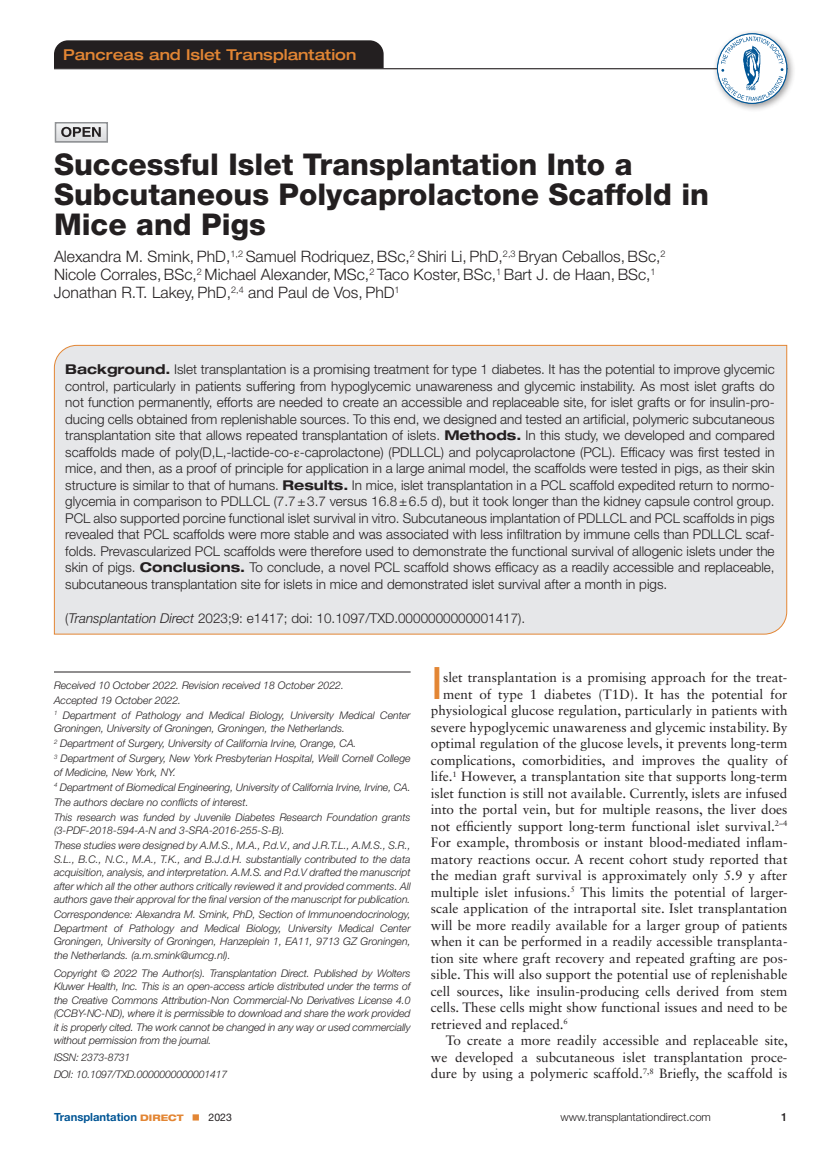
<style>
.page{position:relative;width:837px;height:1161px;background:#fff}
.page>*{position:absolute;margin:0;border:0;box-sizing:border-box;transform-origin:0 0}
.t1{font:expanded 44.7px "Helvetica Neue LT Std";color:#e38634}
.t2{font:800 30px/30px "Helvetica Neue LT Std";color:#231f20}
.t3{font:300 15.75px/18px "Helvetica Neue LT Std";color:#231f20}
.t4{font:500 expanded 15px "Helvetica Neue LT Std";color:#e38634}
.t5{font:300 13.5px/16.5px "Helvetica Neue LT Std";color:#231f20;text-align:justify}
.t6{font:13.5px "Sabon LT Std";color:#231f20}
.t7{font:300 11.25px "Helvetica Neue LT Std";color:#231f20}
.t8{font:700 11.25px "Helvetica Neue LT Std";color:#005595}
.t9{font:500 11.25px "Helvetica Neue LT Std";color:#231f20}
.t10{font:italic 300 10.5px/13.5px "Helvetica Neue LT Std";color:#231f20}
.t11{font:italic 300 10.5px/18px "Helvetica Neue LT Std";letter-spacing:-.02em;color:#231f20}
.t12{font:10.5px "Helvetica Neue LT Std";color:#231f20}
.s1{font-weight:700;font-stretch:expanded}
.s2{font-family:"Gandhari Unicode";font-weight:400}
.s3{font-style:italic}
.s4{font-weight:800;font-stretch:expanded;font-size:9px;color:#e38634}
</style>
<div class="page">
<div style="left:193px;top:1114px;width:6px;height:7px;background:#e38634"></div>
<hr style="left:54px;top:68px;width:734px;height:1px;background:#231f20">
<img style="left:58px;top:125px;width:47px;height:15px">
<div style="left:55px;top:122px;width:53px;height:21px;border:2px solid #909295"></div>
<svg style="left:61px;top:127px;width:40px;height:10px"></svg>
<hr style="left:54px;top:672px;width:357px;height:1px;background:#231f20">
<div style="left:54px;top:40px;width:330px;height:28px;background:#231f20"></div>
<div style="left:54px;top:345px;width:734px;height:290px;background:#e6e7e9"></div>
<div style="left:713px;top:29px;width:83px;height:84px;background:#231f20;opacity:.45"></div>
<svg style="left:717px;top:34px;width:70px;height:69px"></svg>
<svg style="left:721px;top:37px;width:62px;height:64px"></svg>
<div style="left:717px;top:33px;width:70px;height:71px;border:1px solid #005595;border-radius:50%"></div>
<p class="t4" style="left:63px;top:45px;width:295px">Pancreas and Islet Transplantation</p>
<h2 class="t2" style="left:54px;top:150px;width:657px">Successful Islet Transplantation Into a<br>Subcutaneous Polycaprolactone Scaffold in<br>Mice and Pigs</h2>
<p class="t3" style="left:54px;top:247px;width:613px">Alexandra M. Smink, PhD,<sup>1,2</sup> Samuel Rodriquez, BSc,<sup>2</sup> Shiri Li, PhD,<sup>2,3</sup> Bryan Ceballos, BSc,<sup>2<br></sup>Nicole Corrales, BSc,<sup>2</sup> Michael Alexander, MSc,<sup>2</sup> Taco Koster, BSc,<sup>1</sup> Bart J. de Haan, BSc,<sup>1<br></sup>Jonathan R.T. Lakey, PhD,<sup>2,4</sup> and Paul de Vos, PhD<sup>1</sup></p>
<p class="t5" style="left:65px;top:361px;width:711px"><span class="s1">Background.</span> Islet transplantation is a promising treatment for type 1 diabetes. It has the potential to improve glycemic control, particularly in patients suffering from hypoglycemic unawareness and glycemic instability. As most islet grafts do not function permanently, efforts are needed to create an accessible and replaceable site, for islet grafts or for insulin-pro&shy;ducing cells obtained from replenishable sources. To this end, we designed and tested an artificial, polymeric subcutaneous transplantation site that allows repeated transplantation of islets. <span class="s1">Methods.</span> In this study, we developed and compared scaffolds made of poly(D,L,-lactide-co-<span class="s2">ε</span>-caprolactone) (PDLLCL) and polycaprolactone (PCL). Efficacy was first tested in mice‚ and then, as a proof of principle for application in a large animal model, the scaffolds were tested in pigs, as their skin structure is similar to that of humans. <span class="s1">Results.</span> In mice, islet transplantation in a PCL scaffold expedited return to normo&shy;glycemia in comparison to PDLLCL (7.7±3.7 versus 16.8±6.5 d), but it took longer than the kidney capsule control group.<br>PCL also supported porcine functional islet survival in vitro. Subcutaneous implantation of PDLLCL and PCL scaffolds in pigs revealed that PCL scaffolds were more stable and was associated with less infiltration by immune cells than PDLLCL scaf&shy;folds. Prevascularized PCL scaffolds were therefore used to demonstrate the functional survival of allogenic islets under the skin of pigs. <span class="s1">Conclusions.</span> To conclude, a novel PCL scaffold shows efficacy as a readily accessible and replaceable, subcutaneous transplantation site for islets in mice and demonstrated islet survival after a month in pigs.</p>
<p class="t5" style="left:65px;top:610px;width:462px">(<span class="s3">Transplantation Direct</span> 2023;9: e1417; doi: 10.1097/TXD.0000000000001417).</p>
<p class="t10" style="left:54px;top:677px;width:358px;line-height:15px">Received 10 October 2022. Revision received 18 October 2022.<br>Accepted 19 October 2022.<br><sup>1</sup> Department of Pathology and Medical Biology, University Medical Center</p>
<p class="t10" style="left:54px;top:721px;width:358px;line-height:15px">Groningen, University of Groningen, Groningen, the Netherlands.<br><sup>2</sup> Department of Surgery, University of California Irvine, Orange, CA.<br><sup>3</sup> Department of Surgery, New York Presbyterian Hospital, Weill Cornell College</p>
<p class="t10" style="left:54px;top:764px;width:358px;line-height:15px">of Medicine, New York, NY.<br><sup>4</sup> Department of Biomedical Engineering, University of California Irvine, Irvine, CA.<br>The authors declare no conflicts of interest.<br>This research was funded by Juvenile Diabetes Research Foundation grants</p>
<p class="t10" style="left:54px;top:823px;width:358px;line-height:15px">(3-PDF-2018-594-A-N and 3-SRA-2016-255-S-B).<br>These studies were designed by A.M.S., M.A., P.d.V., and J.R.T.L., A.M.S., S.R.,</p>
<p class="t10" style="left:54px;top:852px;width:358px;text-align:justify">S.L., B.C., N.C., M.A., T.K., and B.J.d.H. substantially contributed to the data acquisition, analysis, and interpretation. A.M.S. and P.d.V drafted the manuscript after which all the other authors critically reviewed it and provided comments. All authors gave their approval for the final version of the manuscript for publication.</p>
<p class="t10" style="left:54px;top:907px;width:358px;text-align:justify">Correspondence: Alexandra M. Smink, PhD, Section of Immunoendocrinology, Department of Pathology and Medical Biology, University Medical Center Groningen, University of Groningen, Hanzeplein 1, EA11, 9713 GZ Groningen, the Netherlands. (a.m.smink@umcg.nl).</p>
<p class="t10" style="left:54px;top:966px;width:358px;text-align:justify">Copyright © 2022 The Author(s). Transplantation Direct. Published by Wolters Kluwer Health, Inc. This is an open-access article distributed under the terms of the Creative Commons Attribution-Non Commercial-No Derivatives License 4.0 (CCBY-NC-ND), where it is permissible to download and share the work provided it is properly cited. The work cannot be changed in any way or used commercially without permission from the journal.</p>
<p class="t11" style="left:54px;top:1048px;width:175px">ISSN: 2373-8731<br>DOI: 10.1097/TXD.0000000000001417</p>
<h1 class="t1" style="left:431px;top:656px;width:14px">I</h1>
<p class="t6" style="left:443px;top:670px;width:346px">slet transplantation is a promising approach for the treat-</p>
<p class="t6" style="left:443px;top:686px;width:346px">ment of type 1 diabetes (T1D). It has the potential for</p>
<p class="t6" style="left:431px;top:703px;width:358px">physiological glucose regulation, particularly in patients with</p>
<p class="t6" style="left:431px;top:719px;width:358px">severe hypoglycemic unawareness and glycemic instability. By</p>
<p class="t6" style="left:431px;top:736px;width:358px">optimal regulation of the glucose levels, it prevents long-term</p>
<p class="t6" style="left:431px;top:752px;width:358px">complications, comorbidities, and improves the quality of</p>
<p class="t6" style="left:431px;top:769px;width:358px">life.<sup>1</sup> However, a transplantation site that supports long-term</p>
<p class="t6" style="left:431px;top:785px;width:358px">islet function is still not available. Currently, islets are infused</p>
<p class="t6" style="left:431px;top:802px;width:358px">into the portal vein, but for multiple reasons, the liver does</p>
<p class="t6" style="left:431px;top:818px;width:358px">not efficiently support long-term functional islet survival.<sup>2–4</sup></p>
<p class="t6" style="left:431px;top:835px;width:358px">For example, thrombosis or instant blood-mediated inflam-</p>
<p class="t6" style="left:431px;top:851px;width:358px">matory reactions occur. A recent cohort study reported that</p>
<p class="t6" style="left:431px;top:868px;width:358px">the median graft survival is approximately only 5.9 y after</p>
<p class="t6" style="left:431px;top:884px;width:358px">multiple islet infusions.<sup>5</sup> This limits the potential of larger-</p>
<p class="t6" style="left:431px;top:901px;width:358px">scale application of the intraportal site. Islet transplantation</p>
<p class="t6" style="left:431px;top:917px;width:358px">will be more readily available for a larger group of patients</p>
<p class="t6" style="left:431px;top:934px;width:358px">when it can be performed in a readily accessible transplanta-</p>
<p class="t6" style="left:431px;top:950px;width:358px">tion site where graft recovery and repeated grafting are pos-</p>
<p class="t6" style="left:431px;top:967px;width:358px">sible. This will also support the potential use of replenishable</p>
<p class="t6" style="left:431px;top:983px;width:358px">cell sources, like insulin-producing cells derived from stem</p>
<p class="t6" style="left:431px;top:1000px;width:358px">cells. These cells might show functional issues and need to be</p>
<p class="t6" style="left:431px;top:1016px;width:139px">retrieved and replaced.<sup>6</sup></p>
<p class="t6" style="left:446px;top:1033px;width:344px">To create a more readily accessible and replaceable site,</p>
<p class="t6" style="left:431px;top:1049px;width:358px">we developed a subcutaneous islet transplantation proce-</p>
<p class="t6" style="left:431px;top:1066px;width:358px">dure by using a polymeric scaffold.<sup>7,8</sup> Briefly, the scaffold is</p>
<p class="t8" style="left:54px;top:1110px;width:131px">Transplantation <span class="s4">DIRECT</span></p>
<p class="t12" style="left:209px;top:1111px;width:25px">2023</p>
<p class="t7" style="left:561px;top:1110px;width:152px">www.transplantationdirect.com</p>
<p class="t9" style="left:781px;top:1110px;width:8px">1</p>
</div>
